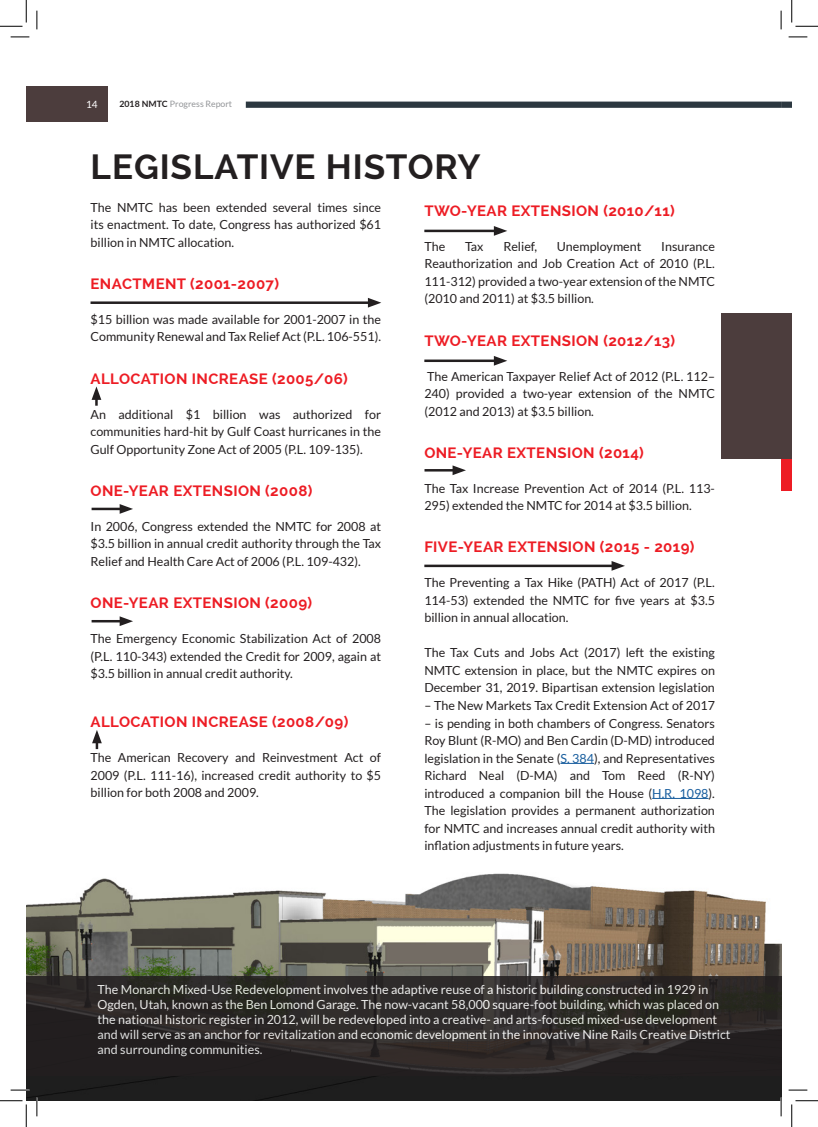
<style>
.page{position:relative;width:818px;height:1127px;background:#fff}
.page>*{position:absolute;margin:0;border:0;box-sizing:border-box;transform-origin:0 0}
.Heading_1{font:700 35px "Raleway";letter-spacing:.025em;color:#231f20}
.Subtitle{font:700 15px "Raleway";letter-spacing:.025em;color:#ed1c24}
.Body_Text{font:12.5px/17.5px "Lato";color:#231f20;text-align:justify}
.t1{font:12.5px/15px "Lato";color:#fff}
.t2{font:10px "Lato";color:#fff}
.t3{font:8.75px "Lato";color:#939598}
.s1{font-weight:700;color:#231f20}
.s2{color:#175d9e}
</style>
<div class="page">
<div style="left:246px;top:101px;width:535px;height:7px;background:#2c3840"></div>
<div style="left:781px;top:101px;width:11px;height:7px;background:#2c3840"></div>
<div style="left:26px;top:86px;width:82px;height:35px;background:#4c3d3d"></div>
<hr style="left:560px;top:762px;width:34px;height:1px;background:#175d9e">
<hr style="left:652px;top:797px;width:56px;height:1px;background:#175d9e">
<img style="left:26px;top:873px;width:756px;height:227px">
<svg style="left:26px;top:976px;width:756px;height:99px;background:#2a2725"></svg>
<div style="left:781px;top:459px;width:11px;height:32px;background:#ed1c24"></div>
<div style="left:721px;top:313px;width:71px;height:146px;background:#4c3d3d"></div>
<hr style="left:91px;top:301px;width:282px;height:3px;background:#231f20">
<svg style="left:368px;top:298px;width:13px;height:9px"></svg>
<hr style="left:92px;top:507px;width:32px;height:3px;background:#231f20">
<svg style="left:120px;top:504px;width:13px;height:9px"></svg>
<hr style="left:424px;top:229px;width:75px;height:3px;background:#231f20">
<svg style="left:494px;top:226px;width:13px;height:10px"></svg>
<hr style="left:424px;top:359px;width:75px;height:3px;background:#231f20">
<svg style="left:494px;top:356px;width:13px;height:9px"></svg>
<hr style="left:424px;top:469px;width:33px;height:2px;background:#231f20">
<svg style="left:452px;top:465px;width:14px;height:10px"></svg>
<hr style="left:424px;top:564px;width:192px;height:3px;background:#231f20">
<svg style="left:611px;top:561px;width:14px;height:9px"></svg>
<hr style="left:92px;top:619px;width:32px;height:3px;background:#231f20">
<svg style="left:120px;top:616px;width:13px;height:10px"></svg>
<svg style="left:92px;top:386px;width:9px;height:19px"></svg>
<svg style="left:92px;top:730px;width:10px;height:19px"></svg>
<svg style="left:11px;top:36px;width:18px;height:2px"></svg>
<svg style="left:788px;top:36px;width:19px;height:2px"></svg>
<svg style="left:11px;top:1088px;width:18px;height:2px"></svg>
<svg style="left:788px;top:1089px;width:19px;height:1px"></svg>
<svg style="left:36px;top:11px;width:2px;height:18px"></svg>
<svg style="left:36px;top:1097px;width:2px;height:18px"></svg>
<svg style="left:780px;top:11px;width:2px;height:18px"></svg>
<svg style="left:780px;top:1097px;width:2px;height:18px"></svg>
<svg style="left:0;top:0;width:27px;height:27px"></svg>
<svg style="left:0;top:1100px;width:27px;height:26px"></svg>
<svg style="left:791px;top:0;width:27px;height:27px"></svg>
<svg style="left:791px;top:1100px;width:27px;height:26px"></svg>
<p class="t2" style="left:86px;top:98px;width:13px">14</p>
<p class="t3" style="left:119px;top:99px;width:114px"><span class="s1">2018 NMTC</span> Progress Report</p>
<p class="Heading_1" style="left:91px;top:146px;width:391px">LEGISLATIVE HISTORY</p>
<p class="Body_Text" style="left:91px;top:198px;width:292px">The NMTC has been extended several times since its enactment. To date, Congress has authorized $61 billion in NMTC allocation.</p>
<p class="Subtitle" style="left:91px;top:275px;width:190px">ENACTMENT (2001-2007)</p>
<p class="Body_Text" style="left:91px;top:310px;width:292px">$15 billion was made available for 2001-2007 in the<br>Community Renewal and Tax Relief Act (P.L. 106-551).</p>
<p class="Subtitle" style="left:91px;top:369px;width:259px">ALLOCATION INCREASE (2005/06)</p>
<p class="Body_Text" style="left:91px;top:405px;width:292px">An additional $1 billion was authorized for communities hard-hit by Gulf Coast hurricanes in the Gulf Opportunity Zone Act of 2005 (P.L. 109-135).</p>
<p class="Subtitle" style="left:91px;top:482px;width:223px">ONE-YEAR EXTENSION (2008)</p>
<p class="Body_Text" style="left:91px;top:517px;width:292px">In 2006, Congress extended the NMTC for 2008 at $3.5 billion in annual credit authority through the Tax Relief and Health Care Act of 2006 (P.L. 109-432).</p>
<p class="Subtitle" style="left:91px;top:594px;width:223px">ONE-YEAR EXTENSION (2009)</p>
<p class="Body_Text" style="left:91px;top:629px;width:292px">The Emergency Economic Stabilization Act of 2008 (P.L. 110-343) extended the Credit for 2009, again at $3.5 billion in annual credit authority.</p>
<p class="Subtitle" style="left:91px;top:713px;width:259px">ALLOCATION INCREASE (2008/09)</p>
<p class="Body_Text" style="left:91px;top:748px;width:292px">The American Recovery and Reinvestment Act of 2009 (P.L. 111-16), increased credit authority to $5 billion for both 2008 and 2009.</p>
<p class="Subtitle" style="left:424px;top:202px;width:252px">TWO-YEAR EXTENSION (2010/11)</p>
<p class="Body_Text" style="left:424px;top:237px;width:22px">The</p>
<p class="Body_Text" style="left:465px;top:237px;width:20px">Tax</p>
<p class="Body_Text" style="left:503px;top:237px;width:35px">Relief,</p>
<p class="Body_Text" style="left:557px;top:237px;width:86px">Unemployment</p>
<p class="Body_Text" style="left:424px;top:237px;width:292px;text-indent:237px">Insurance Reauthorization and Job Creation Act of 2010 (P.L.<br>111-312) provided a two-year extension of the NMTC (2010 and 2011) at $3.5 billion.</p>
<p class="Subtitle" style="left:424px;top:331px;width:252px">TWO-YEAR EXTENSION (2012/13)</p>
<p class="Body_Text" style="left:424px;top:367px;width:292px">The American Taxpayer Relief Act of 2012 (P.L. 112– 240) provided a two-year extension of the NMTC (2012 and 2013) at $3.5 billion.</p>
<p class="Subtitle" style="left:424px;top:444px;width:221px">ONE-YEAR EXTENSION (2014)</p>
<p class="Body_Text" style="left:424px;top:479px;width:292px">The Tax Increase Prevention Act of 2014 (P.L. 113-<br>295) extended the NMTC for 2014 at $3.5 billion.</p>
<p class="Subtitle" style="left:424px;top:538px;width:272px">FIVE-YEAR EXTENSION (2015 - 2019)</p>
<p class="Body_Text" style="left:424px;top:574px;width:292px">The Preventing a Tax Hike (PATH) Act of 2017 (P.L.<br>114-53) extended the NMTC for five years at $3.5 billion in annual allocation.</p>
<p class="Body_Text" style="left:424px;top:644px;width:292px">The Tax Cuts and Jobs Act (2017) left the existing NMTC extension in place, but the NMTC expires on December 31, 2019. Bipartisan extension legislation</p>
<p class="Body_Text" style="left:424px;top:696px;width:292px">– The New Markets Tax Credit Extension Act of 2017</p>
<p class="Body_Text" style="left:424px;top:714px;width:292px">– is pending in both chambers of Congress. Senators Roy Blunt (R-MO) and Ben Cardin (D-MD) introduced legislation in the Senate (<span class="s2">S. 384</span>), and Representatives Richard Neal (D-MA) and Tom Reed (R-NY) introduced a companion bill the House (<span class="s2">H.R. 1098</span>).<br>The legislation provides a permanent authorization for NMTC and increases annual credit authority with inflation adjustments in future years.</p>
<p class="t1" style="left:98px;top:981px;width:634px">The Monarch Mixed-Use Redevelopment involves the adaptive reuse of a historic building constructed in 1929 in Ogden, Utah, known as the Ben Lomond Garage. The now-vacant 58,000 square-foot building, which was placed on the national historic register in 2012, will be redeveloped into a creative- and arts-focused mixed-use development and will serve as an anchor for revitalization and economic development in the innovative Nine Rails Creative District and surrounding communities.</p>
</div>
